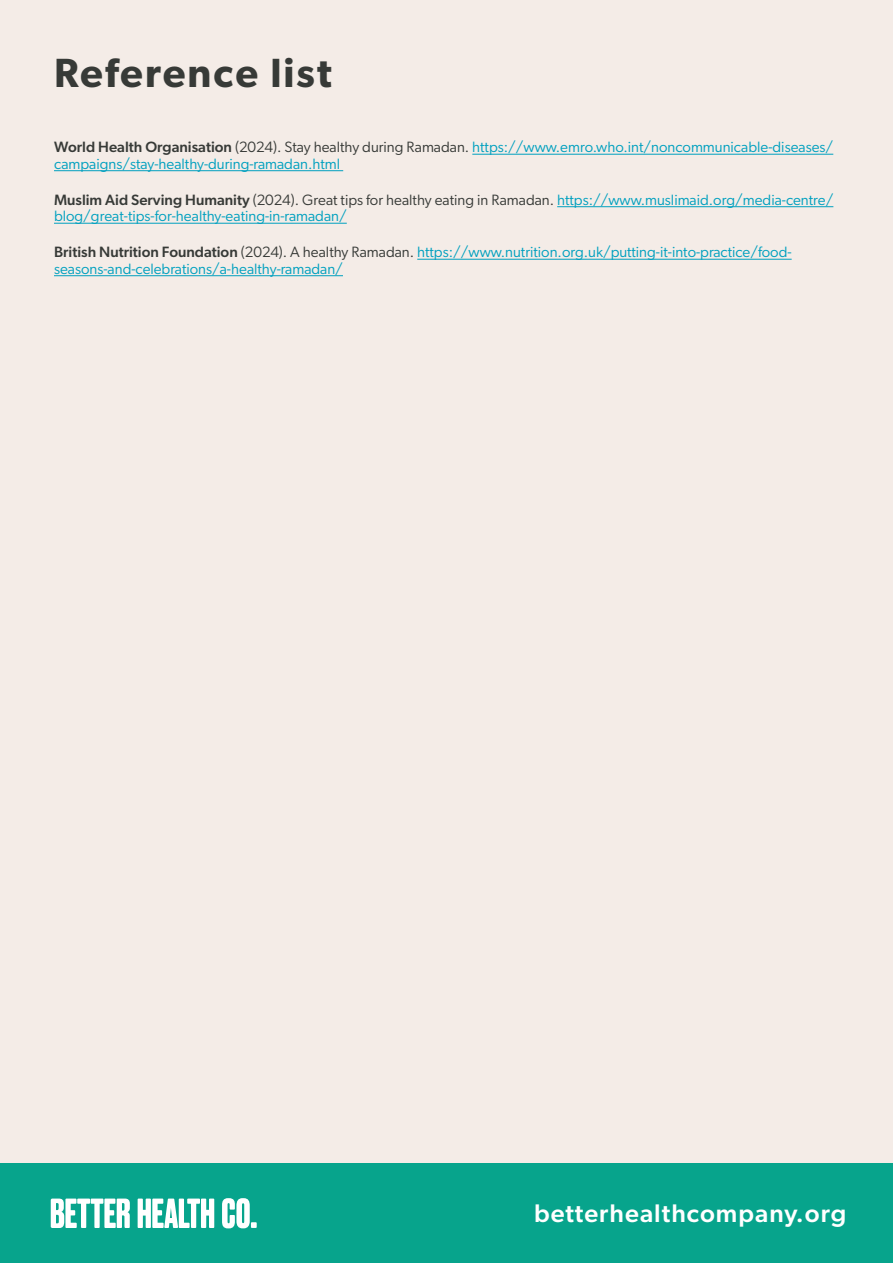
<style>
.page{position:relative;width:893px;height:1263px;background:#f4ece7}
.page>*{position:absolute;margin:0;border:0;box-sizing:border-box;transform-origin:0 0}
.t1{font:600 40.95px "Gibson";letter-spacing:.05em;color:#373a37}
.t2{font:500 25.5px "Gibson";letter-spacing:.04em;color:#fff}
.t3{font:15px/16.5px "Gibson";color:#00a0bf}
.s1{font-weight:500;color:#373a37}
.s2{color:#373a37}
</style>
<div class="page">
<hr style="left:472px;top:154px;width:361px;height:1px;background:#00a0bf">
<hr style="left:54px;top:170px;width:289px;height:1px;background:#00a0bf">
<hr style="left:557px;top:206px;width:276px;height:1px;background:#00a0bf">
<hr style="left:54px;top:223px;width:293px;height:1px;background:#00a0bf">
<hr style="left:417px;top:259px;width:375px;height:1px;background:#00a0bf">
<hr style="left:54px;top:275px;width:289px;height:1px;background:#00a0bf">
<div style="left:0;top:1163px;width:893px;height:100px;background:#07a48c"></div>
<svg style="left:222px;top:1198px;width:35px;height:30px"></svg>
<svg style="left:51px;top:1198px;width:79px;height:30px"></svg>
<svg style="left:138px;top:1198px;width:76px;height:30px"></svg>
<h1 class="t1" style="left:54px;top:48px;width:279px">Reference list</h1>
<p class="t3" style="left:54px;top:139px;width:781px"><span class="s1">World Health Organisation</span> <span class="s2">(2024). Stay healthy during Ramadan.</span> https://www.emro.who.int/noncommunicable-diseases/ campaigns/stay-healthy-during-ramadan.html</p>
<p class="t3" style="left:54px;top:191px;width:781px"><span class="s1">Muslim Aid Serving Humanity</span> <span class="s2">(2024). Great tips for healthy eating in Ramadan.</span> https://www.muslimaid.org/media-centre/ blog/great-tips-for-healthy-eating-in-ramadan/</p>
<p class="t3" style="left:54px;top:244px;width:739px"><span class="s1">British Nutrition Foundation</span> <span class="s2">(2024). A healthy Ramadan.</span> https://www.nutrition.org.uk/putting-it-into-practice/food&shy;seasons-and-celebrations/a-healthy-ramadan/</p>
<h2 class="t2" style="left:534px;top:1198px;width:314px">betterhealthcompany.org</h2>
</div>
